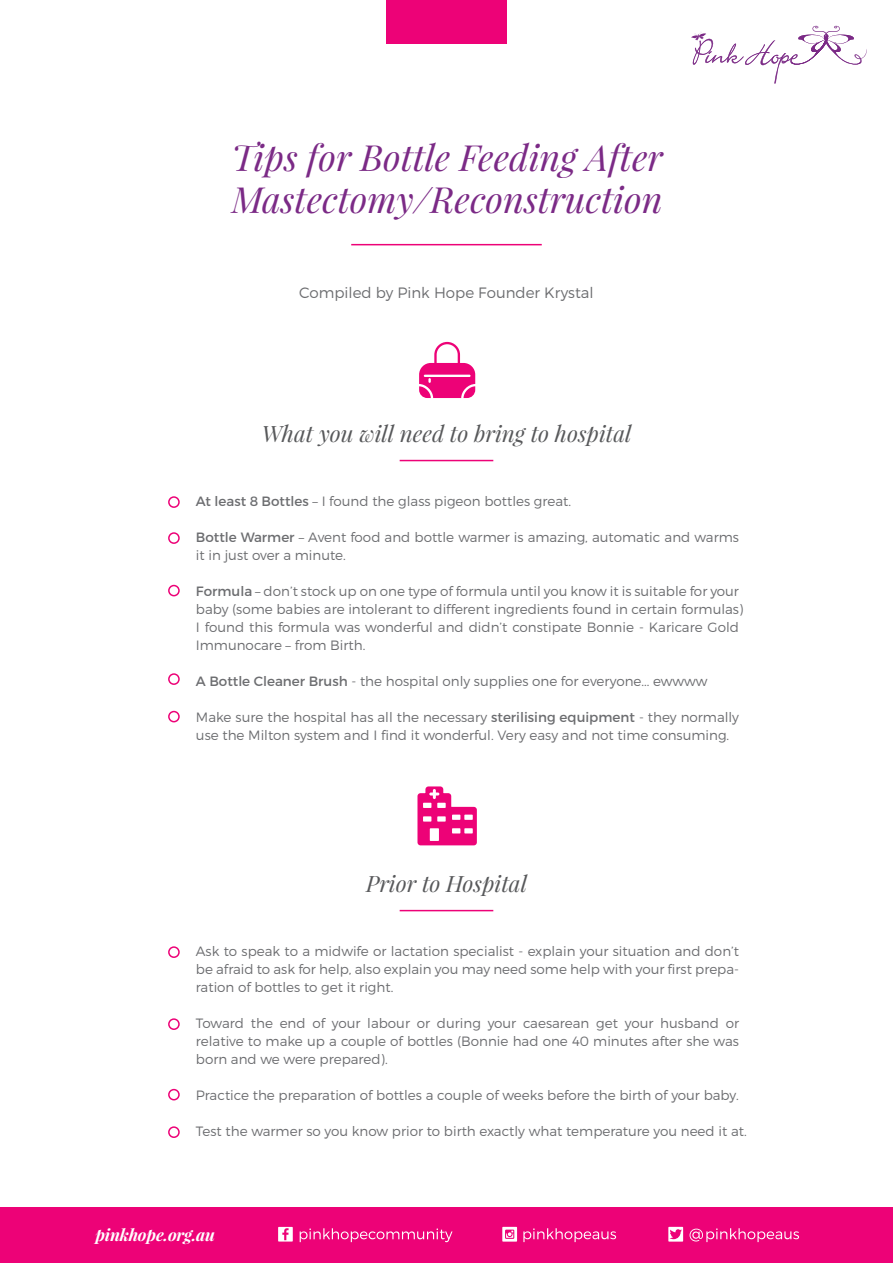
<style>
.page{position:relative;width:893px;height:1263px;background:#fff}
.page>*{position:absolute;margin:0;border:0;box-sizing:border-box;transform-origin:0 0}
.t1{font:italic 36px/42px "Playfair Display";color:#7b2a86}
.t2{font:italic 22.5px "Playfair Display";color:#57585a}
.t3{font:italic 700 16.5px "Playfair Display";letter-spacing:-.01em;color:#fff}
.t4{font:300 15px "Montserrat";color:#6c6d70}
.t5{font:300 13.5px/18px "Montserrat";color:#6c6d70}
.s1{font-weight:400}
</style>
<div class="page">
<svg style="left:691px;top:26px;width:176px;height:58px"></svg>
<div style="left:386px;top:0;width:120px;height:44px;background:#ed0277"></div>
<hr style="left:351px;top:244px;width:191px;height:1px;background:#ed0277">
<div style="left:0;top:1208px;width:893px;height:55px;background:#ed0277"></div>
<svg style="left:523px;top:1228px;width:93px;height:14px"></svg>
<svg style="left:690px;top:1228px;width:109px;height:14px"></svg>
<svg style="left:278px;top:1227px;width:15px;height:14px"></svg>
<svg style="left:668px;top:1227px;width:15px;height:14px"></svg>
<svg style="left:502px;top:1227px;width:15px;height:14px"></svg>
<svg style="left:300px;top:1228px;width:152px;height:14px"></svg>
<hr style="left:400px;top:460px;width:93px;height:1px;background:#ed0277">
<div style="left:168px;top:496px;width:12px;height:12px;border:2px solid #ed0277;border-radius:50%"></div>
<div style="left:168px;top:532px;width:12px;height:12px;border:2px solid #ed0277;border-radius:50%"></div>
<div style="left:168px;top:585px;width:12px;height:11px;border:2px solid #ed0277;border-radius:50%"></div>
<div style="left:168px;top:673px;width:12px;height:12px;border:2px solid #ed0277;border-radius:50%"></div>
<div style="left:168px;top:711px;width:12px;height:11px;border:2px solid #ed0277;border-radius:50%"></div>
<svg style="left:419px;top:342px;width:56px;height:56px"></svg>
<hr style="left:400px;top:910px;width:93px;height:1px;background:#ed0277">
<div style="left:168px;top:946px;width:12px;height:12px;border:2px solid #ed0277;border-radius:50%"></div>
<div style="left:168px;top:1018px;width:12px;height:12px;border:2px solid #ed0277;border-radius:50%"></div>
<div style="left:168px;top:1089px;width:12px;height:11px;border:2px solid #ed0277;border-radius:50%"></div>
<div style="left:168px;top:1126px;width:12px;height:12px;border:2px solid #ed0277;border-radius:50%"></div>
<svg style="left:417px;top:786px;width:60px;height:59px"></svg>
<h1 class="t1" style="left:231px;top:136px;width:433px">Tips for Bottle Feeding After<br>Mastectomy/Reconstruction</h1>
<p class="t4" style="left:299px;top:284px;width:296px">Compiled by Pink Hope Founder Krystal</p>
<h2 class="t2" style="left:262px;top:418px;width:371px">What you will need to bring to hospital</h2>
<p class="t5" style="left:196px;top:492px;width:377px"><span class="s1">At least 8 Bottles</span> – I found the glass pigeon bottles great.</p>
<p class="t5" style="left:196px;top:528px;width:545px"><span class="s1">Bottle Warmer</span> – Avent food and bottle warmer is amazing, automatic and warms it in just over a minute.</p>
<p class="t5" style="left:196px;top:582px;width:549px"><span class="s1">Formula</span> – don’t stock up on one type of formula until you know it is suitable for your baby (some babies are intolerant to different ingredients found in certain formulas)<br>I found this formula was wonderful and didn’t constipate Bonnie - Karicare Gold Immunocare – from Birth.</p>
<p class="t5" style="left:196px;top:672px;width:513px"><span class="s1">A Bottle Cleaner Brush</span> - the hospital only supplies one for everyone... ewwww</p>
<p class="t5" style="left:196px;top:708px;width:545px">Make sure the hospital has all the necessary <span class="s1">sterilising equipment</span> - they normally use the Milton system and I find it wonderful. Very easy and not time consuming.</p>
<h2 class="t2" style="left:366px;top:868px;width:162px">Prior to Hospital</h2>
<p class="t5" style="left:196px;top:942px;width:545px;text-align:justify">Ask to speak to a midwife or lactation specialist - explain your situation and don’t be afraid to ask for help, also explain you may need some help with your first prepa&shy;ration of bottles to get it right.</p>
<p class="t5" style="left:196px;top:1014px;width:545px;text-align:justify">Toward the end of your labour or during your caesarean get your husband or relative to make up a couple of bottles (Bonnie had one 40 minutes after she was born and we were prepared).</p>
<p class="t5" style="left:196px;top:1086px;width:544px">Practice the preparation of bottles a couple of weeks before the birth of your baby.</p>
<p class="t5" style="left:196px;top:1122px;width:552px">Test the warmer so you know prior to birth exactly what temperature you need it at.</p>
<p class="t3" style="left:95px;top:1223px;width:121px">pinkhope.org.au</p>
</div>
